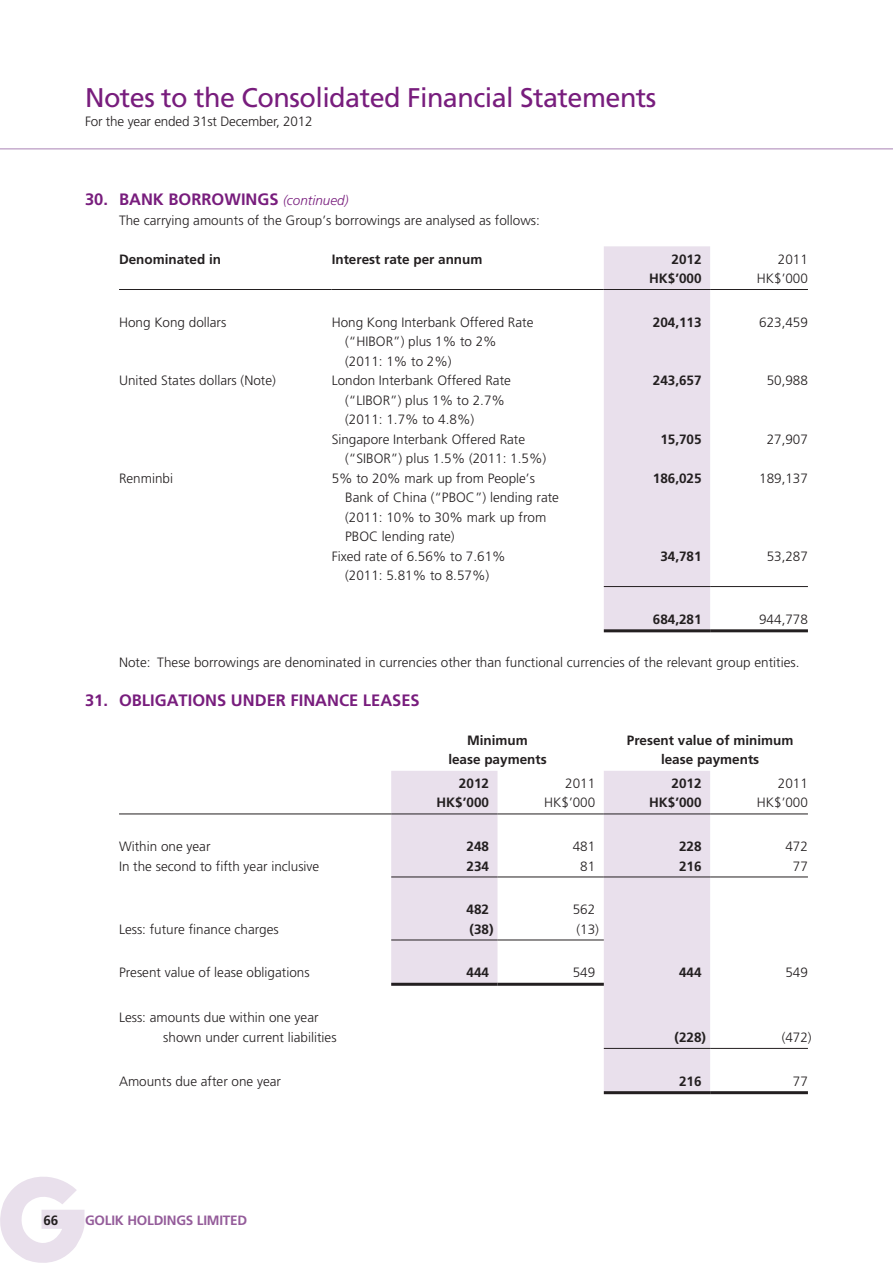
<style>
.page{position:relative;width:893px;height:1263px;background:#fff}
.page>*{position:absolute;margin:0;border:0;box-sizing:border-box;transform-origin:0 0}
.t1{font:27px "Frutiger LT Std";letter-spacing:-.02em;color:#781d7d}
.t2{font:700 16.5px "Frutiger LT Std";color:#781d7d}
.t3{font:300 13.5px/19.5px "Frutiger LT Std";color:#231f20}
.t4{font:700 13.5px/19.5px "Frutiger LT Std";color:#231f20;text-align:center}
.t5{font:700 13.5px "Frutiger LT Std";letter-spacing:-.015em;color:#945c9a}
.s1{font-weight:300;font-style:italic;font-size:13.5px}
</style>
<div class="page">
<hr style="left:0;top:148px;width:893px;height:2px;background:#c6accd">
<svg style="left:0;top:1177px;width:84px;height:86px"></svg>
<div style="left:604px;top:246px;width:106px;height:383px;background:#e9e0ec"></div>
<hr style="left:119px;top:289px;width:213px;height:1px;background:#231f20">
<hr style="left:332px;top:289px;width:272px;height:1px;background:#231f20">
<hr style="left:604px;top:289px;width:106px;height:1px;background:#231f20">
<hr style="left:710px;top:289px;width:98px;height:1px;background:#231f20">
<hr style="left:604px;top:586px;width:106px;height:1px;background:#231f20">
<hr style="left:710px;top:586px;width:98px;height:1px;background:#231f20">
<hr style="left:604px;top:629px;width:106px;height:3px;background:#231f20">
<hr style="left:710px;top:629px;width:98px;height:3px;background:#231f20">
<svg style="left:391px;top:771px;width:319px;height:323px;fill:#e9e0ec"></svg>
<hr style="left:119px;top:813px;width:272px;height:1px;background:#231f20">
<hr style="left:391px;top:813px;width:106px;height:1px;background:#231f20">
<hr style="left:497px;top:813px;width:107px;height:1px;background:#231f20">
<hr style="left:604px;top:813px;width:106px;height:1px;background:#231f20">
<hr style="left:710px;top:813px;width:98px;height:1px;background:#231f20">
<hr style="left:391px;top:876px;width:106px;height:1px;background:#231f20">
<hr style="left:497px;top:876px;width:107px;height:1px;background:#231f20">
<hr style="left:604px;top:876px;width:106px;height:1px;background:#231f20">
<hr style="left:710px;top:876px;width:98px;height:1px;background:#231f20">
<hr style="left:391px;top:939px;width:106px;height:1px;background:#231f20">
<hr style="left:497px;top:939px;width:107px;height:1px;background:#231f20">
<hr style="left:391px;top:983px;width:106px;height:3px;background:#231f20">
<hr style="left:497px;top:983px;width:107px;height:3px;background:#231f20">
<hr style="left:604px;top:1048px;width:106px;height:1px;background:#231f20">
<hr style="left:710px;top:1048px;width:98px;height:1px;background:#231f20">
<hr style="left:604px;top:1091px;width:106px;height:3px;background:#231f20">
<hr style="left:710px;top:1091px;width:98px;height:3px;background:#231f20">
<h1 class="t1" style="left:85px;top:82px;width:573px">Notes to the Consolidated Financial Statements</h1>
<p class="t3" style="left:85px;top:112px;width:229px">For the year ended 31st December, 2012</p>
<p class="t2" style="left:85px;top:190px;width:265px">30. BANK BORROWINGS <span class="s1">(continued)</span></p>
<p class="t3" style="left:119px;top:210px;width:422px">The carrying amounts of the Group’s borrowings are analysed as follows:</p>
<p class="t4" style="left:119px;top:249px;width:104px">Denominated in</p>
<p class="t4" style="left:332px;top:249px;width:152px">Interest rate per annum</p>
<p class="t4" style="left:672px;top:249px;width:32px">2012</p>
<p class="t3" style="left:778px;top:249px;width:32px">2011</p>
<p class="t4" style="left:649px;top:269px;width:54px">HK$’000</p>
<p class="t3" style="left:757px;top:269px;width:53px">HK$’000</p>
<p class="t3" style="left:119px;top:312px;width:109px">Hong Kong dollars</p>
<p class="t3" style="left:332px;top:312px;width:203px">Hong Kong Interbank Offered Rate</p>
<p class="t4" style="left:653px;top:312px;width:50px">204,113</p>
<p class="t3" style="left:759px;top:312px;width:50px">623,459</p>
<p class="t3" style="left:345px;top:332px;width:153px">(“HIBOR”) plus 1% to 2% (2011: 1% to 2%)</p>
<p class="t3" style="left:119px;top:371px;width:158px">United States dollars (Note)</p>
<p class="t3" style="left:332px;top:371px;width:181px">London Interbank Offered Rate</p>
<p class="t4" style="left:653px;top:371px;width:50px">243,657</p>
<p class="t3" style="left:767px;top:371px;width:43px">50,988</p>
<p class="t3" style="left:345px;top:390px;width:161px">(“LIBOR”) plus 1% to 2.7%</p>
<p class="t3" style="left:345px;top:410px;width:131px">(2011: 1.7% to 4.8%)</p>
<p class="t3" style="left:332px;top:429px;width:195px">Singapore Interbank Offered Rate</p>
<p class="t4" style="left:660px;top:429px;width:43px">15,705</p>
<p class="t3" style="left:767px;top:429px;width:43px">27,907</p>
<p class="t3" style="left:345px;top:449px;width:203px">(“SIBOR”) plus 1.5% (2011: 1.5%)</p>
<p class="t3" style="left:119px;top:468px;width:56px">Renminbi</p>
<p class="t3" style="left:332px;top:468px;width:205px">5% to 20% mark up from People’s</p>
<p class="t4" style="left:653px;top:468px;width:50px">186,025</p>
<p class="t3" style="left:759px;top:468px;width:50px">189,137</p>
<p class="t3" style="left:345px;top:488px;width:215px">Bank of China (“PBOC”) lending rate</p>
<p class="t3" style="left:345px;top:507px;width:203px">(2011: 10% to 30% mark up from</p>
<p class="t3" style="left:345px;top:527px;width:111px">PBOC lending rate)</p>
<p class="t3" style="left:332px;top:546px;width:176px">Fixed rate of 6.56% to 7.61%</p>
<p class="t4" style="left:660px;top:546px;width:43px">34,781</p>
<p class="t3" style="left:767px;top:546px;width:43px">53,287</p>
<p class="t3" style="left:345px;top:566px;width:146px">(2011: 5.81% to 8.57%)</p>
<p class="t4" style="left:653px;top:609px;width:50px">684,281</p>
<p class="t3" style="left:759px;top:609px;width:50px">944,778</p>
<p class="t3" style="left:119px;top:652px;width:682px">Note: These borrowings are denominated in currencies other than functional currencies of the relevant group entities.</p>
<p class="t2" style="left:85px;top:690px;width:336px">31. OBLIGATIONS UNDER FINANCE LEASES</p>
<p class="t4" style="left:448px;top:730px;width:100px">Minimum<br>lease payments</p>
<p class="t4" style="left:627px;top:730px;width:168px">Present value of minimum lease payments</p>
<p class="t4" style="left:459px;top:774px;width:32px">2012</p>
<p class="t3" style="left:565px;top:774px;width:32px">2011</p>
<p class="t4" style="left:672px;top:774px;width:32px">2012</p>
<p class="t3" style="left:778px;top:774px;width:32px">2011</p>
<p class="t4" style="left:436px;top:793px;width:54px">HK$’000</p>
<p class="t3" style="left:544px;top:793px;width:53px">HK$’000</p>
<p class="t4" style="left:649px;top:793px;width:54px">HK$’000</p>
<p class="t3" style="left:757px;top:793px;width:53px">HK$’000</p>
<p class="t3" style="left:119px;top:837px;width:93px">Within one year</p>
<p class="t4" style="left:466px;top:837px;width:24px">248</p>
<p class="t3" style="left:573px;top:837px;width:24px">481</p>
<p class="t4" style="left:679px;top:837px;width:24px">228</p>
<p class="t3" style="left:785px;top:837px;width:24px">472</p>
<p class="t3" style="left:119px;top:856px;width:202px">In the second to fifth year inclusive</p>
<p class="t4" style="left:466px;top:856px;width:24px">234</p>
<p class="t3" style="left:580px;top:856px;width:17px">81</p>
<p class="t4" style="left:679px;top:856px;width:24px">216</p>
<p class="t3" style="left:793px;top:856px;width:17px">77</p>
<p class="t4" style="left:466px;top:900px;width:24px">482</p>
<p class="t3" style="left:573px;top:900px;width:24px">562</p>
<p class="t3" style="left:119px;top:919px;width:161px">Less: future finance charges</p>
<p class="t4" style="left:469px;top:919px;width:26px">(38)</p>
<p class="t3" style="left:577px;top:919px;width:24px">(13)</p>
<p class="t3" style="left:119px;top:963px;width:192px">Present value of lease obligations</p>
<p class="t4" style="left:466px;top:963px;width:24px">444</p>
<p class="t3" style="left:573px;top:963px;width:24px">549</p>
<p class="t4" style="left:679px;top:963px;width:24px">444</p>
<p class="t3" style="left:785px;top:963px;width:24px">549</p>
<p class="t3" style="left:163px;top:1008px;width:175px;text-indent:-44px">Less: amounts due within one year shown under current liabilities</p>
<p class="t4" style="left:675px;top:1027px;width:33px">(228)</p>
<p class="t3" style="left:782px;top:1028px;width:32px">(472)</p>
<p class="t3" style="left:119px;top:1071px;width:164px">Amounts due after one year</p>
<p class="t4" style="left:679px;top:1071px;width:24px">216</p>
<p class="t3" style="left:793px;top:1071px;width:17px">77</p>
<p class="t4" style="left:43px;top:1210px;width:16px">66</p>
<p class="t5" style="left:85px;top:1212px;width:164px">GOLIK HOLDINGS LIMITED</p>
</div>
